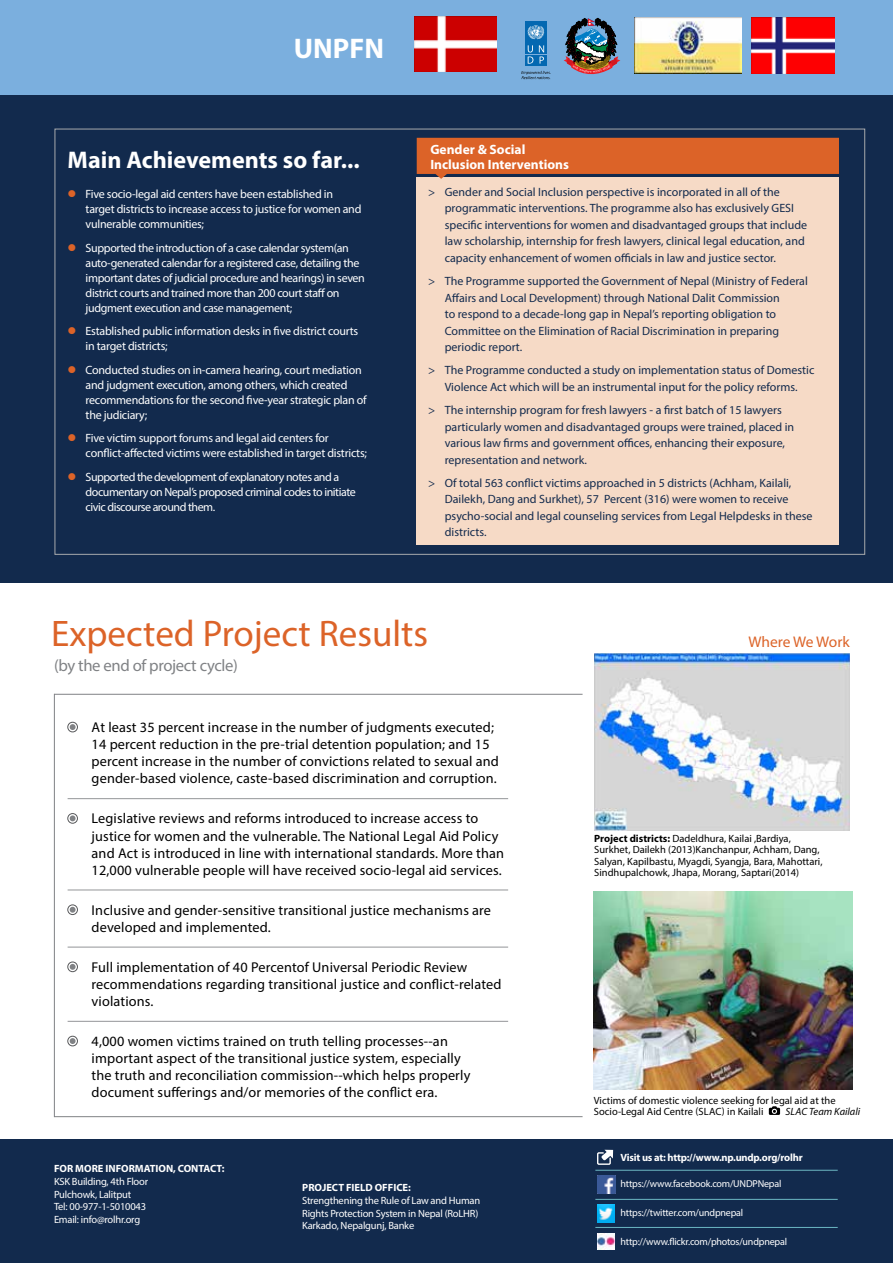
<style>
.page{position:relative;width:893px;height:1263px;background:#fff}
.page>*{position:absolute;margin:0;border:0;box-sizing:border-box;transform-origin:0 0}
.t1{font:37.05px "Myriad Pro";color:#dc6328}
.t2{font:700 28.5px "Myriad Pro";color:#fff}
.t3{font:700 24.15px "Myriad Pro";color:#fff}
.t4{font:16.65px "Myriad Pro";letter-spacing:-.02em;color:#808285}
.t5{font:15.45px "Myriad Pro";letter-spacing:-.02em;color:#dc6328}
.t6{font:14.25px/17.1px "Myriad Pro";letter-spacing:.01em;color:#000}
.t7{font:700 13.5px/14.5px "Myriad Pro";color:#fff}
.t8{font:12px/16.5px "Myriad Pro";color:#122a4d}
.t9{font:12px/15px "Myriad Pro";letter-spacing:-.025em;color:#fff}
.t10{font:10.5px/11.4px "Myriad Pro";color:#000}
.t11{font:10.5px/12.8px "Myriad Pro";letter-spacing:-.02em;color:#fff}
.t12{font:700 10.5px "Myriad Pro";color:#fff}
.t13{font:700 10.5px "Myriad Pro";letter-spacing:-.02em;color:#fff}
.t14{font:italic 10.5px "Myriad Pro";color:#000}
.t15{font:10.05px "Myriad Pro";letter-spacing:-.02em;color:#fff}
.s1{color:#dc6328}
.s2{font-weight:700}
</style>
<div class="page">
<div style="left:0;top:1139px;width:893px;height:124px;background:#122a4d"></div>
<div style="left:0;top:95px;width:893px;height:488px;background:#122a4d"></div>
<hr style="left:595px;top:1170px;width:243px;height:1px;background:#6cb8c3">
<hr style="left:595px;top:1199px;width:243px;height:1px;background:#6cb8c3">
<hr style="left:595px;top:1227px;width:243px;height:1px;background:#6cb8c3">
<img style="left:597px;top:1175px;width:18px;height:19px">
<img style="left:597px;top:1204px;width:18px;height:19px">
<img style="left:598px;top:1233px;width:16px;height:17px">
<svg style="left:597px;top:1150px;width:16px;height:15px"></svg>
<div style="left:0;top:0;width:893px;height:95px;background:#7bafde"></div>
<div style="left:417px;top:177px;width:422px;height:367px;background:#f6dac6"></div>
<svg style="left:417px;top:138px;width:422px;height:41px;background:#ce6432"></svg>
<svg style="left:525px;top:44px;width:11px;height:10px"></svg>
<svg style="left:536px;top:44px;width:11px;height:10px"></svg>
<div style="left:536px;top:55px;width:11px;height:10px;background:#0468b1"></div>
<svg style="left:539px;top:45px;width:5px;height:19px"></svg>
<svg style="left:525px;top:55px;width:11px;height:10px"></svg>
<svg style="left:528px;top:45px;width:5px;height:19px"></svg>
<div style="left:525px;top:21px;width:22px;height:22px;background:#0468b1"></div>
<svg style="left:528px;top:25px;width:16px;height:14px"></svg>
<svg style="left:521px;top:71px;width:30px;height:9px"></svg>
<svg style="left:564px;top:18px;width:56px;height:56px"></svg>
<hr style="left:68px;top:798px;width:440px;height:1px;background:#939598">
<hr style="left:68px;top:889px;width:440px;height:1px;background:#939598">
<hr style="left:68px;top:947px;width:440px;height:1px;background:#939598">
<hr style="left:68px;top:1021px;width:440px;height:1px;background:#939598">
<div style="left:68px;top:722px;width:10px;height:10px;border:1px solid #58595b;border-radius:50%"></div>
<svg style="left:70px;top:724px;width:6px;height:6px"></svg>
<div style="left:68px;top:813px;width:10px;height:10px;border:1px solid #58595b;border-radius:50%"></div>
<svg style="left:70px;top:815px;width:6px;height:6px"></svg>
<div style="left:68px;top:905px;width:10px;height:10px;border:1px solid #58595b;border-radius:50%"></div>
<svg style="left:70px;top:907px;width:6px;height:6px"></svg>
<div style="left:68px;top:962px;width:10px;height:10px;border:1px solid #58595b;border-radius:50%"></div>
<svg style="left:70px;top:964px;width:6px;height:6px"></svg>
<div style="left:68px;top:1036px;width:10px;height:10px;border:1px solid #58595b;border-radius:50%"></div>
<svg style="left:70px;top:1038px;width:6px;height:6px"></svg>
<hr style="left:54px;top:694px;width:529px;height:1px;background:#808285">
<hr style="left:54px;top:694px;width:1px;height:423px;background:#808285">
<hr style="left:54px;top:1116px;width:529px;height:1px;background:#808285">
<img style="left:594px;top:654px;width:256px;height:176px">
<svg style="left:769px;top:1106px;width:11px;height:9px"></svg>
<img style="left:635px;top:18px;width:106px;height:55px">
<img style="left:594px;top:892px;width:258px;height:198px">
<img style="left:751px;top:18px;width:83px;height:55px">
<img style="left:415px;top:17px;width:81px;height:54px">
<h2 class="t2" style="left:294px;top:30px;width:88px">UNPFN</h2>
<h3 class="t3" style="left:68px;top:144px;width:293px">Main Achievements so far...</h3>
<p class="t9" style="left:86px;top:187px;width:277px;text-indent:-18px"><span class="s1">●</span> Five socio-legal aid centers have been established in target districts to increase access to justice for women and vulnerable communities;</p>
<p class="t9" style="left:86px;top:240px;width:281px;text-indent:-18px"><span class="s1">●</span> Supported the introduction of a case calendar system(an auto-generated calendar for a registered case, detailing the important dates of judicial procedure and hearings) in seven district courts and trained more than 200 court staff on judgment execution and case management;</p>
<p class="t9" style="left:86px;top:324px;width:274px;text-indent:-18px"><span class="s1">●</span> Established public information desks in five district courts in target districts;</p>
<p class="t9" style="left:86px;top:362px;width:283px;text-indent:-18px"><span class="s1">●</span> Conducted studies on in-camera hearing, court mediation and judgment execution, among others, which created recommendations for the second five-year strategic plan of the judiciary;</p>
<p class="t9" style="left:86px;top:431px;width:283px;text-indent:-18px"><span class="s1">●</span> Five victim support forums and legal aid centers for conflict-affected victims were established in target districts;</p>
<p class="t9" style="left:86px;top:469px;width:272px;text-indent:-18px"><span class="s1">●</span> Supported the development of explanatory notes and a documentary on Nepal’s proposed criminal codes to initiate civic discourse around them.</p>
<p class="t7" style="left:430px;top:142px;width:140px">Gender &amp; Social<br>Inclusion Interventions</p>
<p class="t8" style="left:445px;top:183px;width:364px;text-indent:-16px">&gt; Gender and Social Inclusion perspective is incorporated in all of the programmatic interventions. The programme also has exclusively GESI specific interventions for women and disadvantaged groups that include law scholarship, internship for fresh lawyers, clinical legal education, and capacity enhancement of women officials in law and justice sector.</p>
<p class="t8" style="left:445px;top:273px;width:365px;text-indent:-16px">&gt; The Programme supported the Government of Nepal (Ministry of Federal Affairs and Local Development) through National Dalit Commission<br>to respond to a decade-long gap in Nepal’s reporting obligation to Committee on the Elimination of Racial Discrimination in preparing periodic report.</p>
<p class="t8" style="left:428px;top:362px;width:388px;text-align:center">&gt; The Programme conducted a study on implementation status of Domestic<br>Violence Act which will be an instrumental input for the policy reforms.</p>
<p class="t8" style="left:445px;top:402px;width:351px;text-indent:-16px">&gt; The internship program for fresh lawyers - a first batch of 15 lawyers particularly women and disadvantaged groups were trained, placed in various law firms and government offices, enhancing their exposure, representation and network.</p>
<p class="t8" style="left:445px;top:474px;width:369px;text-indent:-16px">&gt; Of total 563 conflict victims approached in 5 districts (Achham, Kailali, Dailekh, Dang and Surkhet), 57 Percent (316) were women to receive psycho-social and legal counseling services from Legal Helpdesks in these districts.</p>
<h1 class="t1" style="left:51px;top:610px;width:379px">Expected Project Results</h1>
<h3 class="t4" style="left:54px;top:655px;width:185px">(by the end of project cycle)</h3>
<p class="t6" style="left:92px;top:718px;width:409px">At least 35 percent increase in the number of judgments executed; 14 percent reduction in the pre-trial detention population; and 15 percent increase in the number of convictions related to sexual and gender-based violence, caste-based discrimination and corruption.</p>
<p class="t6" style="left:92px;top:810px;width:414px">Legislative reviews and reforms introduced to increase access to justice for women and the vulnerable. The National Legal Aid Policy and Act is introduced in line with international standards. More than 12,000 vulnerable people will have received socio-legal aid services.</p>
<p class="t6" style="left:92px;top:901px;width:401px">Inclusive and gender-sensitive transitional justice mechanisms are developed and implemented.</p>
<p class="t6" style="left:92px;top:958px;width:411px">Full implementation of 40 Percentof Universal Periodic Review recommendations regarding transitional justice and conflict-related violations.</p>
<p class="t6" style="left:92px;top:1032px;width:380px">4,000 women victims trained on truth telling processes--an important aspect of the transitional justice system, especially the truth and reconciliation commission--which helps properly document sufferings and/or memories of the conflict era.</p>
<p class="t12" style="left:54px;top:1162px;width:152px">For more information, contact</p>
<p class="t12" style="left:222px;top:1162px;width:4px">:</p>
<p class="t11" style="left:54px;top:1175px;width:96px">KSK Building, 4th Floor<br>Pulchowk, Lalitput<br>Tel: 00-977-1-5010043<br>Email: info@rolhr.org</p>
<p class="t12" style="left:302px;top:1181px;width:79px">Project Field Offic</p>
<p class="t12" style="left:403px;top:1181px;width:10px">e:</p>
<p class="t11" style="left:302px;top:1194px;width:180px">Strengthening the Rule of Law and Human<br>Rights Protection System in Nepal (RoLHR)<br>Karkado, Nepalgunj, Banke</p>
<p class="t5" style="left:748px;top:632px;width:103px">Where We Work</p>
<p class="t10" style="left:594px;top:833px;width:230px"><span class="s2">Project districts:</span> Dadeldhura, Kailai ,Bardiya, Surkhet, Dailekh (2013)Kanchanpur, Achham, Dang, Salyan, Kapilbastu, Myagdi, Syangja, Bara, Mahottari, Sindhupalchowk, Jhapa, Morang, Saptari(2014)</p>
<p class="t10" style="left:594px;top:1094px;width:243px">Victims of domestic violence seeking for legal aid at the<br>Socio-Legal Aid Centre (Slac) in Kailali</p>
<p class="t14" style="left:785px;top:1105px;width:76px">Slac Team Kailali</p>
<p class="t13" style="left:621px;top:1151px;width:184px">Visit us at: http://www.np.undp.org/rolhr</p>
<p class="t15" style="left:621px;top:1177px;width:162px">https://www.facebook.com/UNDPNepal</p>
<p class="t15" style="left:621px;top:1206px;width:124px">https://twitter.com/undpnepal</p>
<p class="t15" style="left:621px;top:1235px;width:168px">http://www.flickr.com/photos/undpnepal</p>
</div>
